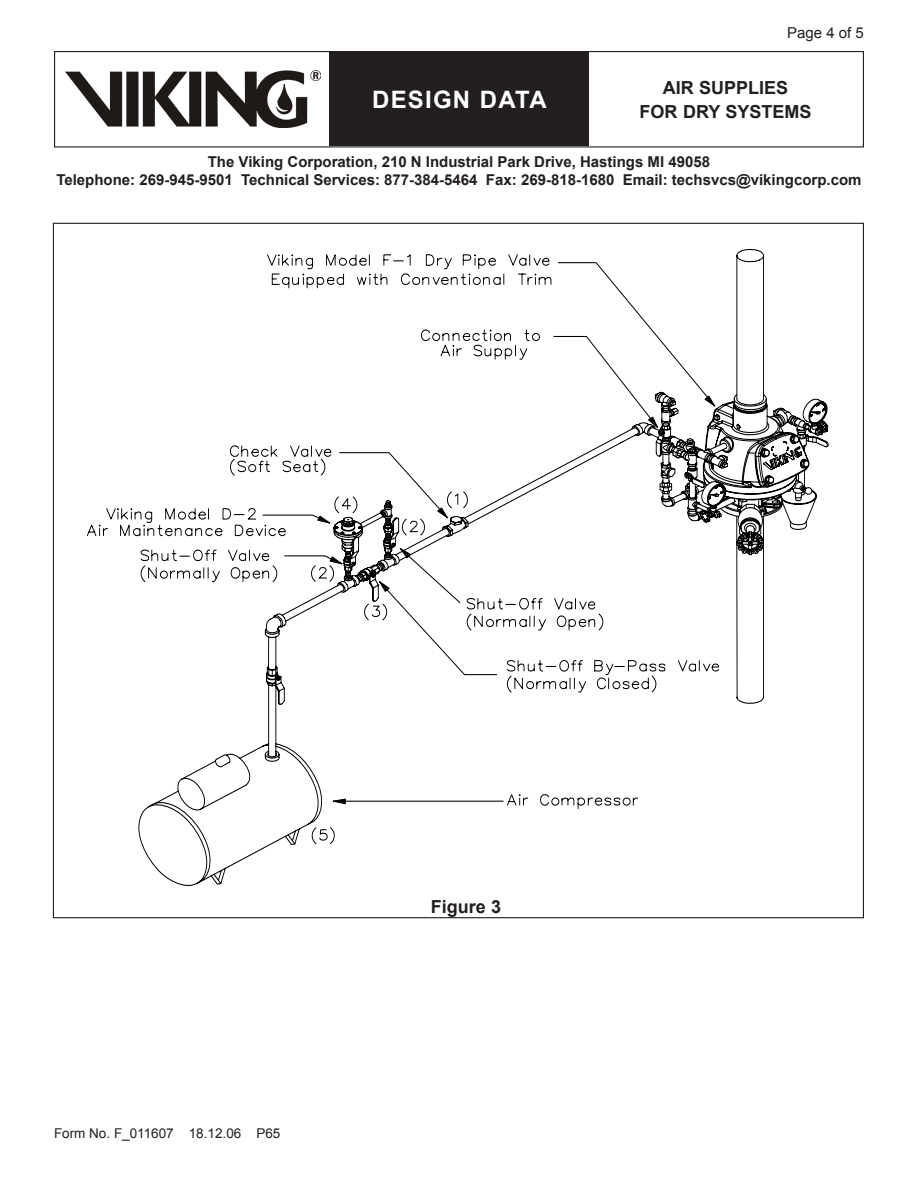
<style>
.page{position:relative;width:918px;height:1188px;background:#fff}
.page>*{position:absolute;margin:0;border:0;box-sizing:border-box;transform-origin:0 0}
.t1{font:700 24px "Arial";letter-spacing:.05em;color:#fff}
.Figure_Title{font:700 18px/24px "Arial";color:#231f20;text-align:center}
.t2{font:700 15px/18px "Arial";color:#231f20;text-align:center}
.t3{font:15px "Arial";color:#231f20}
.t4{font:13.5px "Arial";color:#231f20}
</style>
<div class="page">
<div style="left:54px;top:51px;width:810px;height:96px;border:1px solid #231f20"></div>
<div style="left:329px;top:52px;width:260px;height:94px;background:#231f20"></div>
<img style="left:65px;top:70px;width:256px;height:57px">
<svg style="left:138px;top:754px;width:172px;height:132px"></svg>
<svg style="left:140px;top:549px;width:89px;height:34px"></svg>
<svg style="left:229px;top:549px;width:81px;height:260px"></svg>
<svg style="left:310px;top:768px;width:328px;height:76px"></svg>
<svg style="left:267px;top:248px;width:497px;height:456px"></svg>
<svg style="left:649px;top:392px;width:180px;height:163px"></svg>
<svg style="left:87px;top:395px;width:630px;height:142px"></svg>
<p class="t3" style="left:787px;top:23px;width:78px">Page 4 of 5</p>
<p class="Figure_Title" style="left:640px;top:76px;width:174px">AIR SUPPLIES<br>FOR DRY SYSTEMS</p>
<p class="t2" style="left:56px;top:153px;width:807px">The Viking Corporation, 210 N Industrial Park Drive, Hastings MI 49058<br>Telephone: 269-945-9501 Technical Services: 877-384-5464 Fax: 269-818-1680 Email: techsvcs@vikingcorp.com</p>
<h1 class="t1" style="left:372px;top:84px;width:176px">DESIGN DATA</h1>
<p class="t4" style="left:54px;top:1124px;width:228px">Form No. F_011607 18.12.06 P65</p>
<p class="Figure_Title" style="left:431px;top:895px;width:72px">Figure 3</p>
</div>
